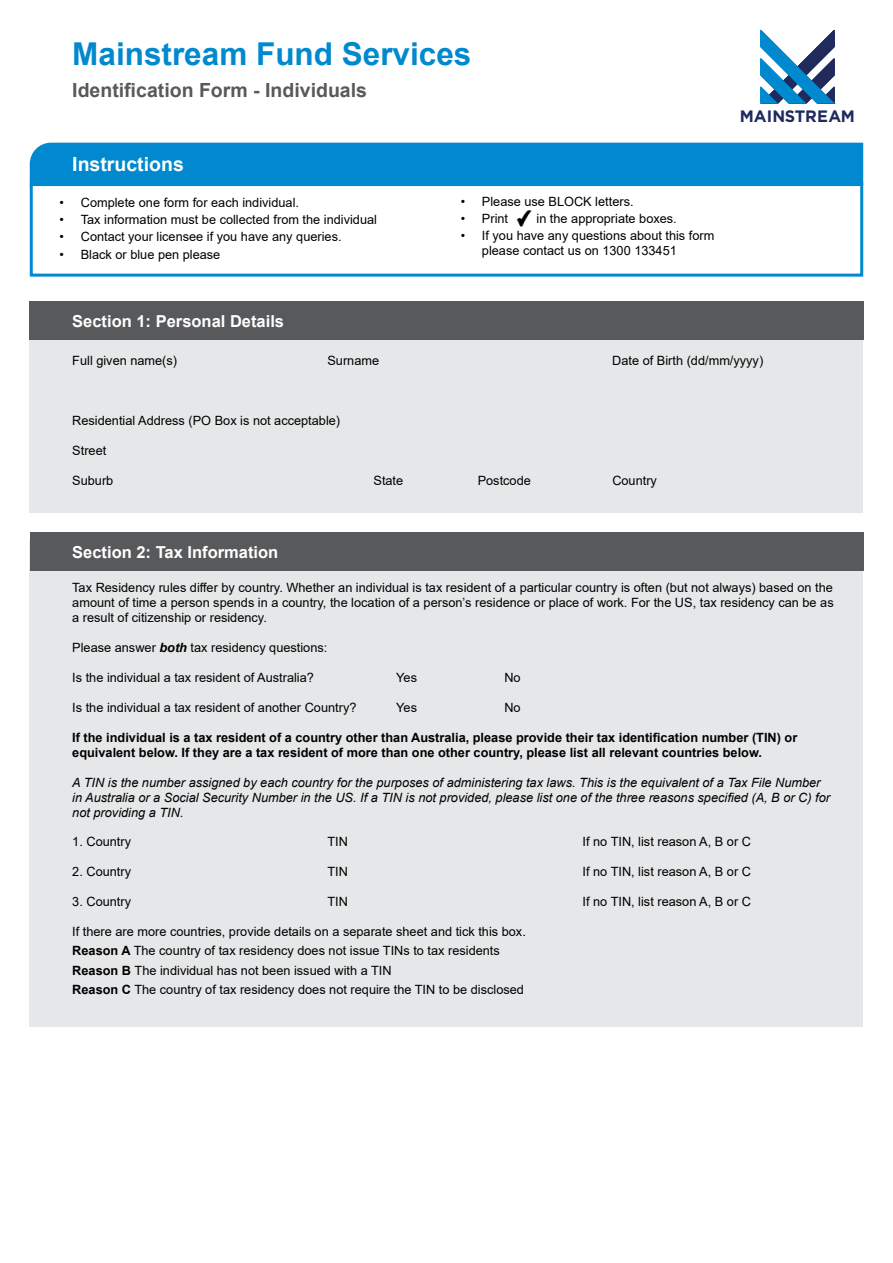
<style>
.page{position:relative;width:893px;height:1263px;background:#fff}
.page>*{position:absolute;margin:0;border:0;box-sizing:border-box;transform-origin:0 0}
.t1{font:700 31.5px "Arial";color:#0089cf}
.Heading_1{font:700 19.5px "Arial";color:#58595b}
.t2{font:700 19.5px "Arial";color:#fff}
.Heading_2_Reverse{font:700 16.5px "Arial";color:#fff}
.t3{font:700 16.5px "Gotham";letter-spacing:-.005em;color:#202a5d}
.Field{font:12.75px/15px "Arial";color:#000}
.Field-2{font:italic 12.75px/15px "Arial";color:#000}
.Field-3{font:700 12.75px/15px "Arial";color:#000}
.s1{font-weight:700;font-style:italic}
.s2{font-weight:700}
</style>
<div class="page">
<div style="left:30px;top:332px;width:833px;height:181px;background:#e6e7e8"></div>
<div style="left:30px;top:143px;width:833px;height:40px;background:#0089cf"></div>
<div style="left:30px;top:183px;width:833px;height:94px;border:3px solid #0089cf"></div>
<svg style="left:760px;top:30px;width:75px;height:74px"></svg>
<img style="left:517px;top:211px;width:14px;height:15px">
<div style="left:30px;top:541px;width:833px;height:486px;background:#e6e7e8"></div>
<div style="left:30px;top:302px;width:833px;height:38px;background:#58595b"></div>
<div style="left:30px;top:533px;width:833px;height:38px;background:#58595b"></div>
<p class="t1" style="left:72px;top:31px;width:401px">Mainstream Fund Services</p>
<p class="Heading_1" style="left:72px;top:76px;width:296px">Identification Form - Individuals</p>
<p class="t2" style="left:72px;top:150px;width:113px">Instructions</p>
<p class="Field" style="left:60px;top:195px;width:241px">• Complete one form for each individual.</p>
<p class="Field" style="left:60px;top:212px;width:319px">• Tax information must be collected from the individual</p>
<p class="Field" style="left:60px;top:229px;width:284px">• Contact your licensee if you have any queries.</p>
<p class="Field" style="left:60px;top:247px;width:162px">• Black or blue pen please</p>
<p class="Field" style="left:461px;top:194px;width:174px">• Please use BLOCK letters.</p>
<p class="Field" style="left:461px;top:211px;width:49px">• Print</p>
<p class="Field" style="left:536px;top:211px;width:142px">in the appropriate boxes.</p>
<p class="Field" style="left:482px;top:228px;width:234px;text-indent:-21px">• If you have any questions about this form please contact us on 1300 133451</p>
<p class="t3" style="left:740px;top:106px;width:117px">MAINSTREAM</p>
<p class="Heading_2_Reverse" style="left:72px;top:309px;width:213px">Section 1: Personal Details</p>
<p class="Field" style="left:72px;top:353px;width:106px">Full given name(s)</p>
<p class="Field" style="left:327px;top:353px;width:53px">Surname</p>
<p class="Field" style="left:612px;top:353px;width:152px">Date of Birth (dd/mm/yyyy)</p>
<p class="Field" style="left:72px;top:413px;width:269px">Residential Address (PO Box is not acceptable)</p>
<p class="Field" style="left:72px;top:443px;width:36px">Street</p>
<p class="Field" style="left:72px;top:473px;width:43px">Suburb</p>
<p class="Field" style="left:373px;top:473px;width:31px">State</p>
<p class="Field" style="left:478px;top:473px;width:55px">Postcode</p>
<p class="Field" style="left:612px;top:473px;width:46px">Country</p>
<p class="Heading_2_Reverse" style="left:72px;top:540px;width:207px">Section 2: Tax Information</p>
<p class="Field" style="left:72px;top:580px;width:763px;text-align:justify">Tax Residency rules differ by country. Whether an individual is tax resident of a particular country is often (but not always) based on the amount of time a person spends in a country, the location of a person’s residence or place of work. For the US, tax residency can be as a result of citizenship or residency.</p>
<p class="Field" style="left:72px;top:640px;width:257px">Please answer <span class="s1">both</span> tax residency questions:</p>
<p class="Field" style="left:72px;top:670px;width:243px">Is the individual a tax resident of Australia?</p>
<p class="Field" style="left:396px;top:670px;width:22px">Yes</p>
<p class="Field" style="left:504px;top:670px;width:18px">No</p>
<p class="Field" style="left:72px;top:700px;width:286px">Is the individual a tax resident of another Country?</p>
<p class="Field" style="left:396px;top:700px;width:22px">Yes</p>
<p class="Field" style="left:504px;top:700px;width:18px">No</p>
<p class="Field-3" style="left:72px;top:730px;width:727px">If the individual is a tax resident of a country other than Australia, please provide their tax identification number (TIN) or equivalent below. If they are a tax resident of more than one other country, please list all relevant countries below.</p>
<p class="Field-2" style="left:72px;top:775px;width:759px">A TIN is the number assigned by each country for the purposes of administering tax laws. This is the equivalent of a Tax File Number in Australia or a Social Security Number in the US. If a TIN is not provided, please list one of the three reasons specified (A, B or C) for not providing a TIN.</p>
<p class="Field" style="left:72px;top:834px;width:60px">1. Country</p>
<p class="Field" style="left:327px;top:834px;width:22px">TIN</p>
<p class="Field" style="left:583px;top:834px;width:170px">If no TIN, list reason A, B or C</p>
<p class="Field" style="left:72px;top:864px;width:60px">2. Country</p>
<p class="Field" style="left:327px;top:864px;width:22px">TIN</p>
<p class="Field" style="left:583px;top:864px;width:170px">If no TIN, list reason A, B or C</p>
<p class="Field" style="left:72px;top:894px;width:60px">3. Country</p>
<p class="Field" style="left:327px;top:894px;width:22px">TIN</p>
<p class="Field" style="left:583px;top:894px;width:170px">If no TIN, list reason A, B or C</p>
<p class="Field" style="left:72px;top:924px;width:455px">If there are more countries, provide details on a separate sheet and tick this box.</p>
<p class="Field" style="left:72px;top:943px;width:429px"><span class="s2">Reason A</span> The country of tax residency does not issue TINs to tax residents</p>
<p class="Field" style="left:72px;top:962px;width:321px"><span class="s2">Reason B</span> The individual has not been issued with a TIN</p>
<p class="Field" style="left:72px;top:982px;width:453px"><span class="s2">Reason C</span> The country of tax residency does not require the TIN to be disclosed</p>
</div>
